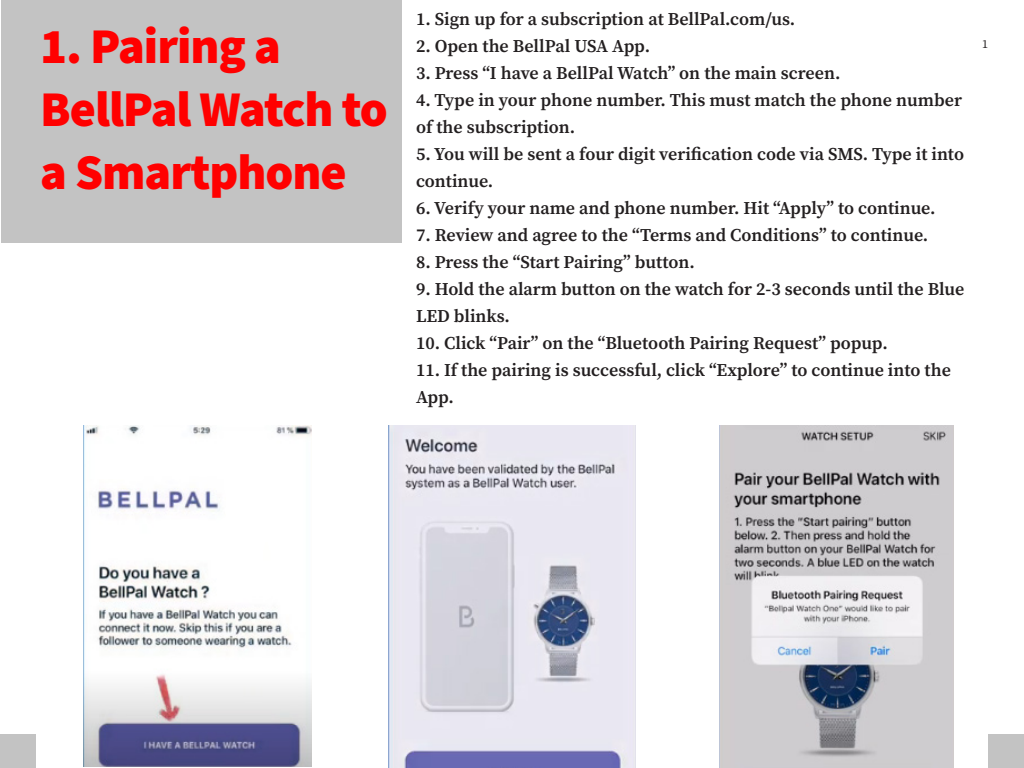
<style>
.page{position:relative;width:1024px;height:768px;background:#fff}
.page>*{position:absolute;margin:0;border:0;box-sizing:border-box;transform-origin:0 0}
.Headline_Title_-_74p{font:900 50px/62.9px "Source Sans Pro";letter-spacing:-.02em;color:#f00}
.Title_Over_Numeral{font:600 18px/27px "Source Serif Pro";color:#231f20}
.Caption_Text_-_12pt{font:12px "Source Serif Pro";color:#231f20}
</style>
<div class="page">
<div style="left:1px;top:0;width:401px;height:243px;background:#c3c3c3"></div>
<div style="left:988px;top:735px;width:36px;height:33px;background:#c3c3c3"></div>
<div style="left:0;top:735px;width:36px;height:33px;background:#c3c3c3"></div>
<img style="left:83px;top:426px;width:228px;height:340px">
<img style="left:719px;top:426px;width:235px;height:342px">
<img style="left:388px;top:426px;width:248px;height:342px">
<p class="Headline_Title_-_74p" style="left:40px;top:16px;width:242px">1. Pairing a</p>
<p class="Headline_Title_-_74p" style="left:40px;top:79px;width:349px">BellPal Watch to a Smartphone</p>
<p class="Title_Over_Numeral" style="left:416px;top:5px;width:381px">1. Sign up for a subscription at BellPal.com/us.</p>
<p class="Title_Over_Numeral" style="left:416px;top:32px;width:236px">2. Open the BellPal USA App.</p>
<p class="Title_Over_Numeral" style="left:416px;top:59px;width:426px">3. Press “I have a BellPal Watch” on the main screen.</p>
<p class="Title_Over_Numeral" style="left:416px;top:86px;width:548px">4. Type in your phone number. This must match the phone number of the subscription.</p>
<p class="Title_Over_Numeral" style="left:416px;top:140px;width:550px">5. You will be sent a four digit verification code via SMS. Type it into continue.</p>
<p class="Title_Over_Numeral" style="left:416px;top:194px;width:521px">6. Verify your name and phone number. Hit “Apply” to continue.</p>
<p class="Title_Over_Numeral" style="left:416px;top:221px;width:514px">7. Review and agree to the “Terms and Conditions” to continue.</p>
<p class="Title_Over_Numeral" style="left:416px;top:248px;width:280px">8. Press the “Start Pairing” button.</p>
<p class="Title_Over_Numeral" style="left:416px;top:275px;width:550px">9. Hold the alarm button on the watch for 2-3 seconds until the Blue<br>LED blinks.</p>
<p class="Title_Over_Numeral" style="left:416px;top:329px;width:473px">10. Click “Pair” on the “Bluetooth Pairing Request” popup.</p>
<p class="Title_Over_Numeral" style="left:416px;top:356px;width:536px">11. If the pairing is successful, click “Explore” to continue into the<br>App.</p>
<p class="Caption_Text_-_12pt" style="left:982px;top:36px;width:7px">1</p>
</div>
